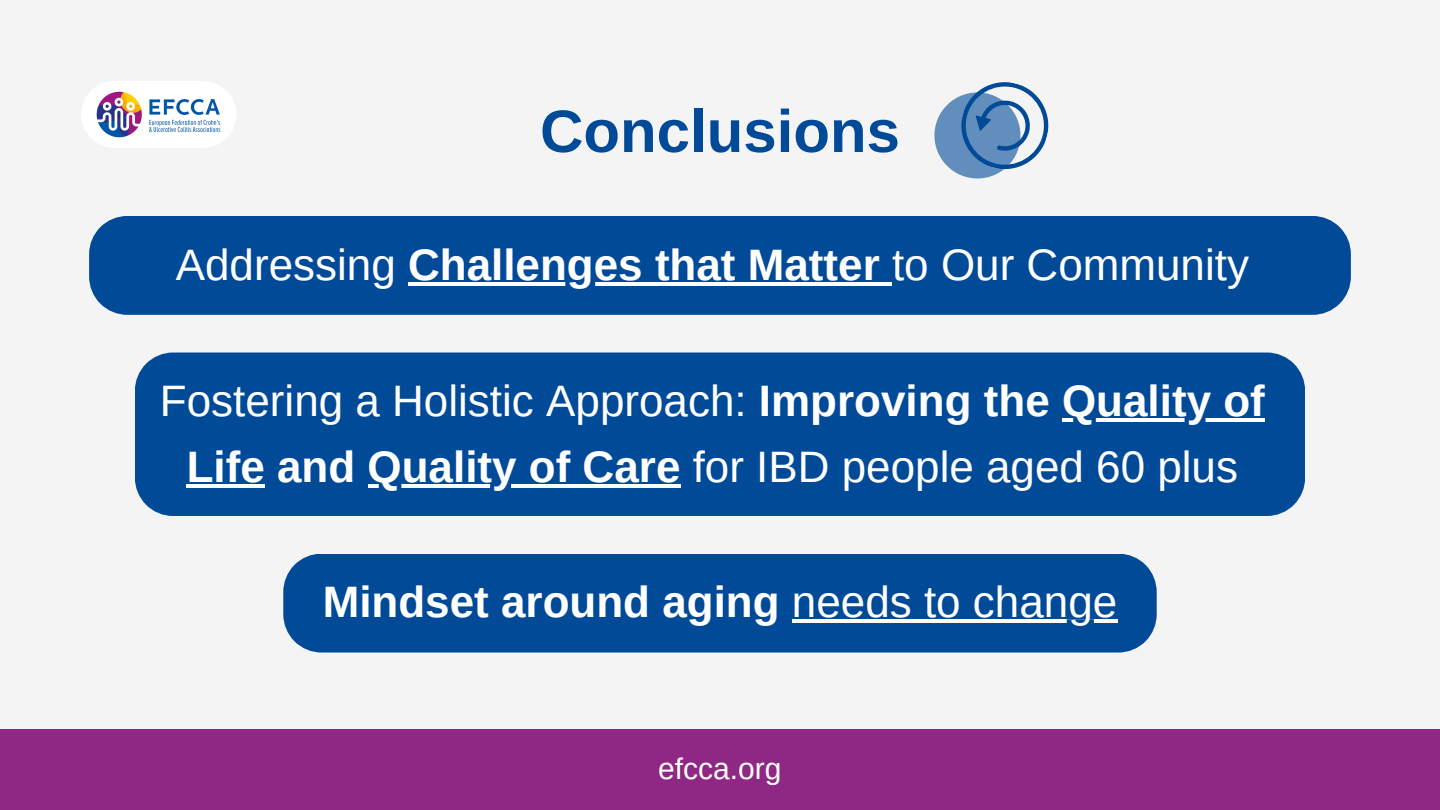
<style>
.page{position:relative;width:1440px;height:810px;background:#f4f4f4}
.page>*{position:absolute;margin:0;border:0;box-sizing:border-box;transform-origin:0 0}
.t1{font:700 60px "Arimo";color:#004a98}
.t2{font:44px/66px "Arimo";color:#fff;text-align:center}
.t3{font:700 44px "Arimo";color:#fff}
.t4{font:30px "Arimo";color:#fff}
.s1{font-weight:700}
.s2{font-weight:400}
</style>
<div class="page">
<div style="left:0;top:729px;width:1440px;height:81px;background:#8f2884"></div>
<div style="left:81px;top:81px;width:156px;height:67px;background:#fff;border-radius:33px"></div>
<img style="left:96px;top:91px;width:125px;height:47px">
<div style="left:89px;top:216px;width:1262px;height:99px;background:#004a98"></div>
<hr style="left:408px;top:282px;width:472px;height:4px;background:#fff">
<hr style="left:880px;top:282px;width:12px;height:4px;background:#fff">
<div style="left:135px;top:353px;width:1170px;height:163px;background:#004a98"></div>
<svg style="left:1062px;top:418px;width:203px;height:4px"></svg>
<hr style="left:187px;top:484px;width:78px;height:4px;background:#fff">
<hr style="left:368px;top:484px;width:312px;height:4px;background:#fff">
<div style="left:283px;top:554px;width:874px;height:99px;background:#004a98"></div>
<hr style="left:792px;top:620px;width:325px;height:3px;background:#fff">
<svg style="left:952px;top:82px;width:97px;height:96px"></svg>
<svg style="left:934px;top:92px;width:86px;height:86px;background:#5485b7"></svg>
<h1 class="t1" style="left:540px;top:98px;width:361px">Conclusions</h1>
<p class="t2" style="left:176px;top:231px;width:1075px">Addressing <span class="s1">Challenges that Matter</span> to Our Community</p>
<p class="t2" style="left:160px;top:367px;width:1106px">Fostering a Holistic Approach: <span class="s1">Improving the Quality of<br>Life and Quality of Care</span> for IBD people aged 60 plus</p>
<p class="t3" style="left:323px;top:578px;width:796px">Mindset around aging <span class="s2">needs to change</span></p>
<p class="t4" style="left:658px;top:752px;width:125px">efcca.org</p>
</div>
